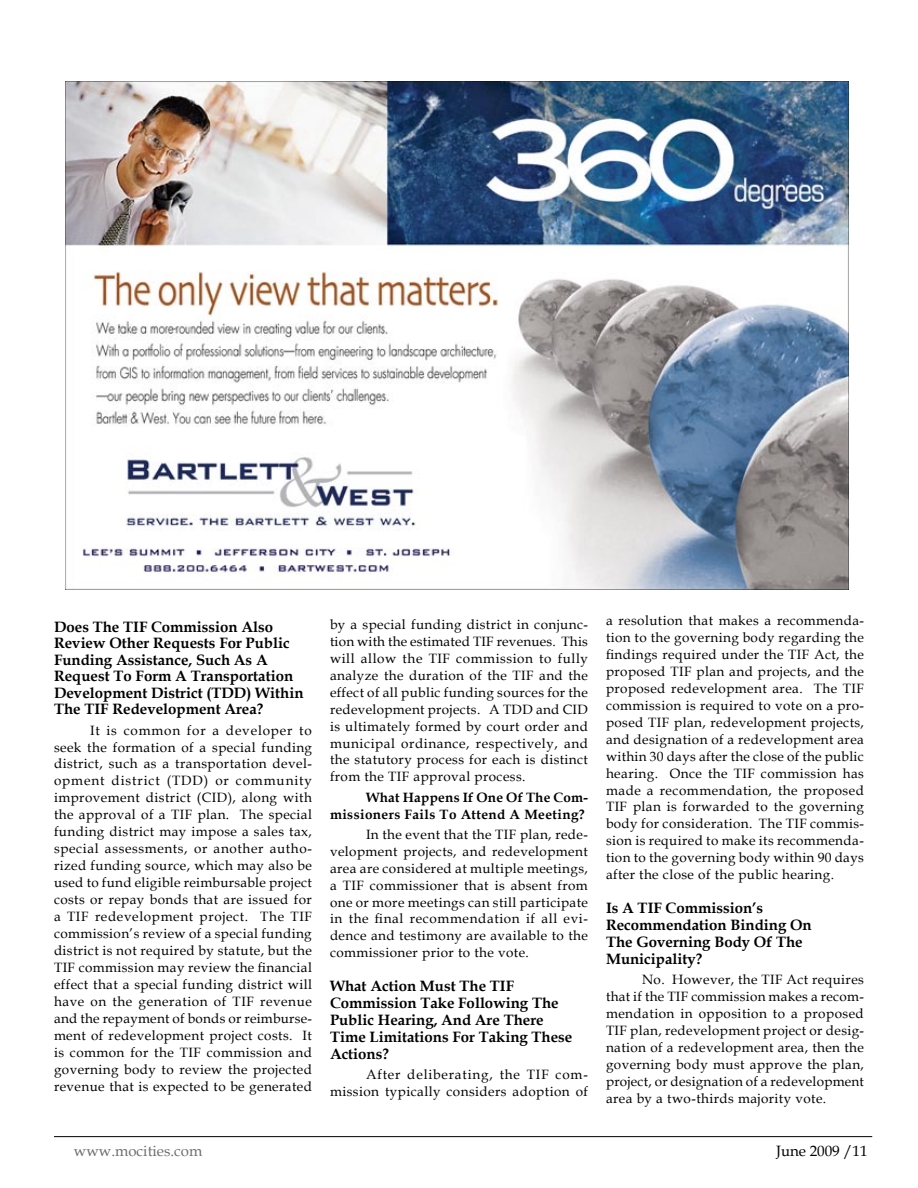
<style>
.page{position:relative;width:918px;height:1188px;background:#fff}
.page>*{position:absolute;margin:0;border:0;box-sizing:border-box;transform-origin:0 0}
.t1{font:700 15px/17px "Book Antiqua";color:#000}
.t2{font:15px "Book Antiqua";color:#6d6f71}
.t3{font:15px "Book Antiqua";color:#000}
.t4{font:13.5px/17px "Book Antiqua";letter-spacing:.03em;color:#000;text-align:justify}
.t5{font:700 13.5px/17px "Book Antiqua";letter-spacing:.03em;color:#000;text-align:right}
</style>
<div class="page">
<hr style="left:54px;top:1136px;width:818px;height:1px;background:#000">
<img style="left:65px;top:81px;width:783px;height:509px">
<p class="t1" style="left:54px;top:619px;width:251px;line-height:16.5px">Does The TIF Commission Also<br>Review Other Requests For Public<br>Funding Assistance, Such As A<br>Request To Form A Transportation<br>Development District (TDD) Within<br>The TIF Redevelopment Area?</p>
<p class="t4" style="left:54px;top:721px;width:260px;text-indent:36px">It is common for a developer to seek the formation of a special funding district, such as a transportation devel&shy;opment district (TDD) or community improvement district (CID), along with the approval of a TIF plan. The special funding district may impose a sales tax, special assessments, or another autho&shy;rized funding source, which may also be used to fund eligible reimbursable project costs or repay bonds that are issued for a TIF redevelopment project. The TIF commission’s review of a special funding district is not required by statute, but the TIF commission may review the financial effect that a special funding district will have on the generation of TIF revenue and the repayment of bonds or reimburse&shy;ment of redevelopment project costs. It is common for the TIF commission and governing body to review the projected revenue that is expected to be generated</p>
<p class="t4" style="left:330px;top:616px;width:260px">by a special funding district in conjunc&shy;tion with the estimated TIF revenues. This will allow the TIF commission to fully analyze the duration of the TIF and the effect of all public funding sources for the redevelopment projects. A TDD and CID is ultimately formed by court order and municipal ordinance, respectively, and the statutory process for each is distinct from the TIF approval process.</p>
<p class="t5" style="left:330px;top:789px;width:259px">What Happens If One Of The Com&shy;missioners Fails To Attend A Meeting?</p>
<p class="t4" style="left:330px;top:825px;width:260px;text-indent:36px">In the event that the TIF plan, rede&shy;velopment projects, and redevelopment area are considered at multiple meetings, a TIF commissioner that is absent from one or more meetings can still participate in the final recommendation if all evi&shy;dence and testimony are available to the commissioner prior to the vote.</p>
<p class="t1" style="left:330px;top:977px;width:244px">What Action Must The TIF<br>Commission Take Following The<br>Public Hearing, And Are There<br>Time Limitations For Taking These<br>Actions?</p>
<p class="t4" style="left:330px;top:1066px;width:259px;text-align:right">After deliberating, the TIF com&shy;mission typically considers adoption of</p>
<p class="t4" style="left:606px;top:612px;width:260px">a resolution that makes a recommenda&shy;tion to the governing body regarding the findings required under the TIF Act, the proposed TIF plan and projects, and the proposed redevelopment area. The TIF commission is required to vote on a pro&shy;posed TIF plan, redevelopment projects, and designation of a redevelopment area within 30 days after the close of the public hearing. Once the TIF commission has made a recommendation, the proposed TIF plan is forwarded to the governing body for consideration. The TIF commis&shy;sion is required to make its recommenda&shy;tion to the governing body within 90 days after the close of the public hearing.</p>
<p class="t1" style="left:606px;top:899px;width:207px">Is A TIF Commission’s<br>Recommendation Binding On<br>The Governing Body Of The<br>Municipality?</p>
<p class="t4" style="left:606px;top:971px;width:260px;text-indent:36px">No. However, the TIF Act requires that if the TIF commission makes a recom&shy;mendation in opposition to a proposed TIF plan, redevelopment project or desig&shy;nation of a redevelopment area, then the governing body must approve the plan, project, or designation of a redevelopment area by a two-thirds majority vote.</p>
<p class="t2" style="left:74px;top:1140px;width:130px">www.mocities.com</p>
<p class="t3" style="left:776px;top:1140px;width:93px">June 2009 /11</p>
</div>
